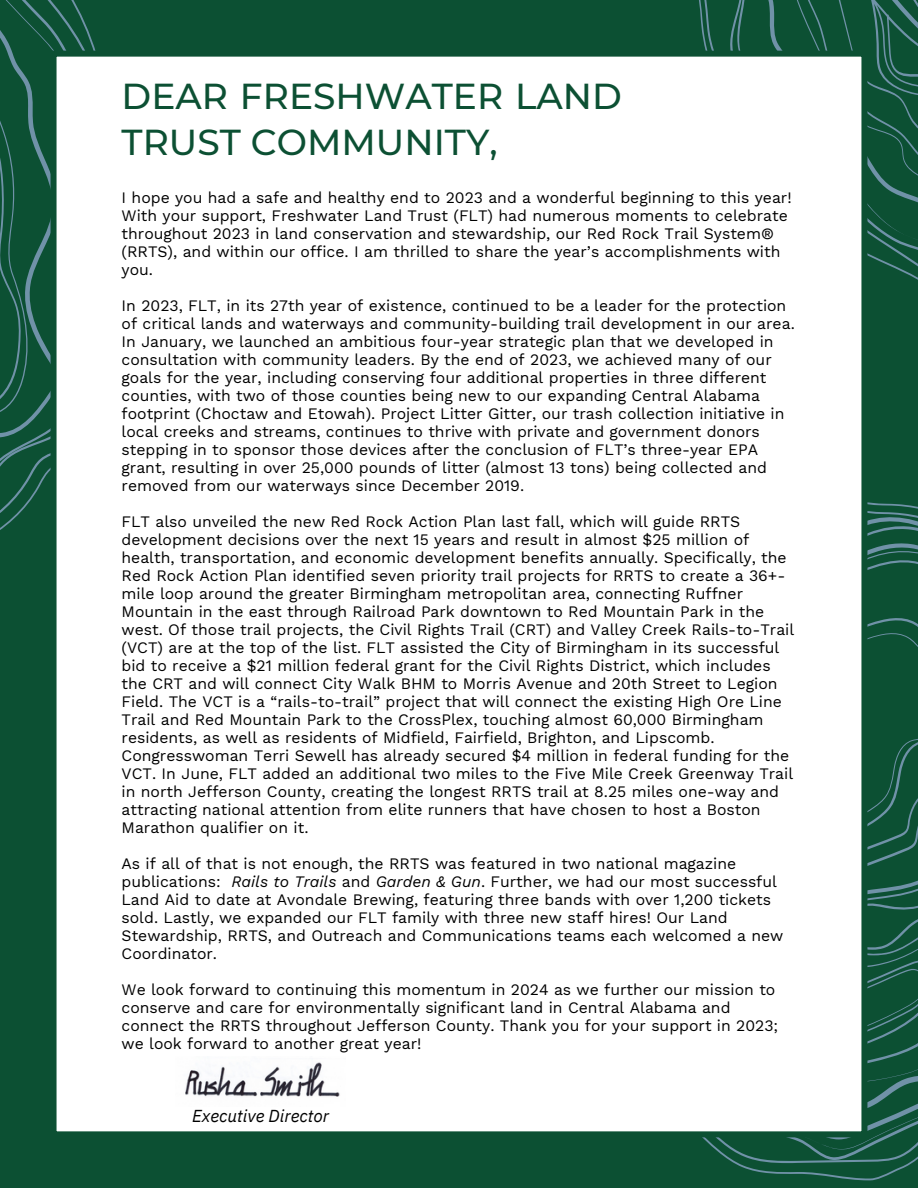
<style>
.page{position:relative;width:918px;height:1188px;background:#0c5033}
.page>*{position:absolute;margin:0;border:0;box-sizing:border-box;transform-origin:0 0}
.t1{font:500 36px/46.2px "Montserrat";color:#0c5033}
.t2{font:italic 17.25px "IBM Plex Sans";color:#000}
.t3{font:15.75px/18px "Work Sans";color:#000}
.s1{font-style:italic}
</style>
<div class="page">
<svg style="left:699px;top:0;width:219px;height:280px"></svg>
<svg style="left:0;top:0;width:96px;height:530px"></svg>
<svg style="left:702px;top:502px;width:216px;height:678px"></svg>
<div style="left:51px;top:51px;width:816px;height:1086px;background:#fff"></div>
<div style="left:90px;top:193px;width:436px;height:64px;background:#fff"></div>
<img style="left:176px;top:1056px;width:169px;height:50px">
<p class="t1" style="left:122px;top:73px;width:502px">DEAR FRESHWATER LAND<br>TRUST COMMUNITY,</p>
<p class="t3" style="left:122px;top:189px;width:672px">I hope you had a safe and healthy end to 2023 and a wonderful beginning to this year!<br>With your support, Freshwater Land Trust (FLT) had numerous moments to celebrate throughout 2023 in land conservation and stewardship, our Red Rock Trail System® (RRTS), and within our office. I am thrilled to share the year’s accomplishments with you.</p>
<p class="t3" style="left:122px;top:297px;width:675px">In 2023, FLT, in its 27th year of existence, continued to be a leader for the protection of critical lands and waterways and community-building trail development in our area.<br>In January, we launched an ambitious four-year strategic plan that we developed in consultation with community leaders. By the end of 2023, we achieved many of our goals for the year, including conserving four additional properties in three different counties, with two of those counties being new to our expanding Central Alabama footprint (Choctaw and Etowah). Project Litter Gitter, our trash collection initiative in local creeks and streams, continues to thrive with private and government donors stepping in to sponsor those devices after the conclusion of FLT’s three-year EPA grant, resulting in over 25,000 pounds of litter (almost 13 tons) being collected and removed from our waterways since December 2019.</p>
<h1 class="t3" style="left:122px;top:513px;width:674px">FLT also unveiled the new Red Rock Action Plan last fall, which will guide RRTS development decisions over the next 15 years and result in almost $25 million of health, transportation, and economic development benefits annually. Specifically, the Red Rock Action Plan identified seven priority trail projects for RRTS to create a 36+- mile loop around the greater Birmingham metropolitan area, connecting Ruffner Mountain in the east through Railroad Park downtown to Red Mountain Park in the west. Of those trail projects, the Civil Rights Trail (CRT) and Valley Creek Rails-to-Trail (VCT) are at the top of the list. FLT assisted the City of Birmingham in its successful bid to receive a $21 million federal grant for the Civil Rights District, which includes the CRT and will connect City Walk BHM to Morris Avenue and 20th Street to Legion Field. The VCT is a “rails-to-trail” project that will connect the existing High Ore Line Trail and Red Mountain Park to the CrossPlex, touching almost 60,000 Birmingham residents, as well as residents of Midfield, Fairfield, Brighton, and Lipscomb.<br>Congresswoman Terri Sewell has already secured $4 million in federal funding for the VCT. In June, FLT added an additional two miles to the Five Mile Creek Greenway Trail in north Jefferson County, creating the longest RRTS trail at 8.25 miles one-way and attracting national attention from elite runners that have chosen to host a Boston Marathon qualifier on it.</h1>
<p class="t3" style="left:122px;top:855px;width:663px">As if all of that is not enough, the RRTS was featured in two national magazine publications: <span class="s1">Rails to Trails</span> and <span class="s1">Garden &amp; Gun</span>. Further, we had our most successful Land Aid to date at Avondale Brewing, featuring three bands with over 1,200 tickets sold. Lastly, we expanded our FLT family with three new staff hires! Our Land Stewardship, RRTS, and Outreach and Communications teams each welcomed a new Coordinator.</p>
<p class="t3" style="left:122px;top:981px;width:658px">We look forward to continuing this momentum in 2024 as we further our mission to conserve and care for environmentally significant land in Central Alabama and connect the RRTS throughout Jefferson County. Thank you for your support in 2023; we look forward to another great year!</p>
<p class="t2" style="left:192px;top:1104px;width:139px">Executive Director</p>
</div>
